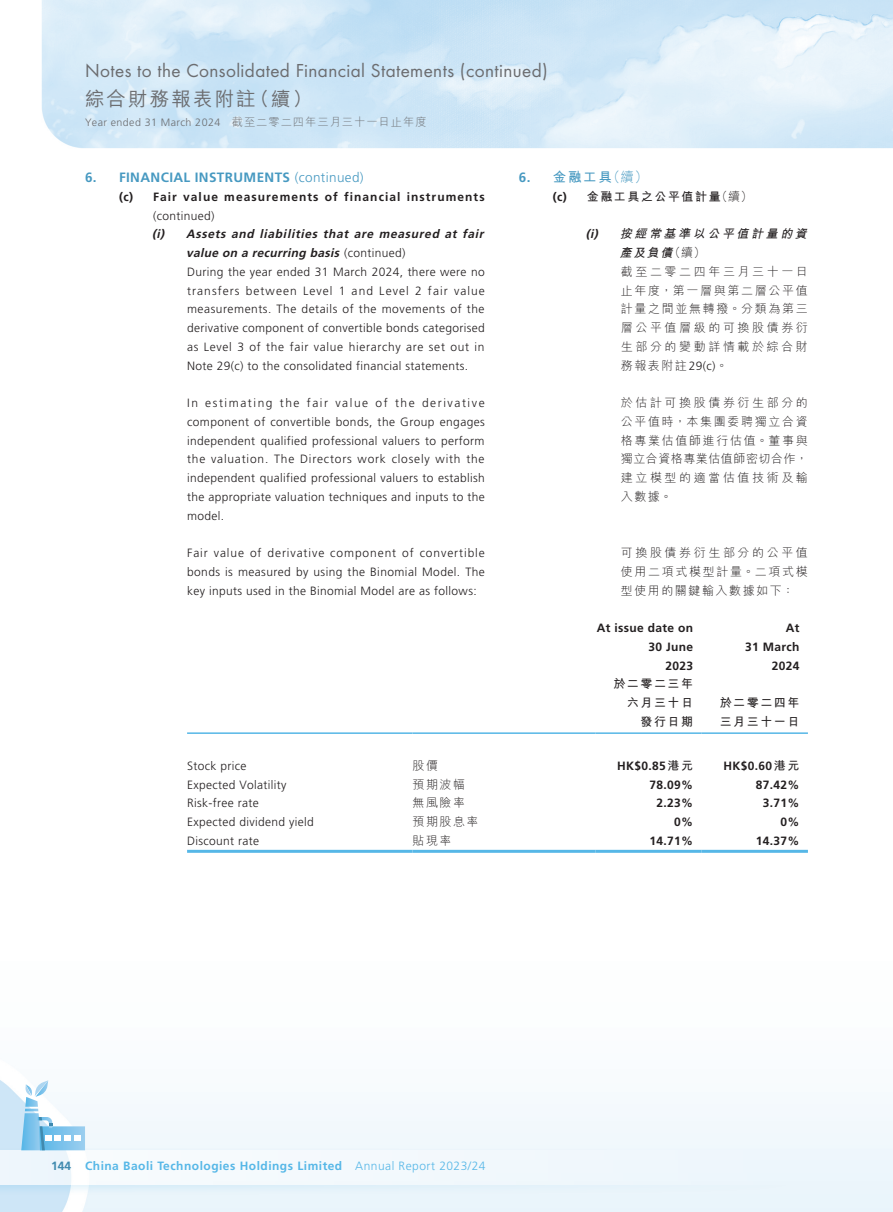
<style>
.page{position:relative;width:893px;height:1212px;background:#fff}
.page>*{position:absolute;margin:0;border:0;box-sizing:border-box;transform-origin:0 0}
.t1{font:19.5px "Futura Boo";letter-spacing:.02em;color:#6c6d70}
.t2{font:500 19.5px "M Hei HK";letter-spacing:.11em;color:#6c6d70}
.t3{font:700 13.5px "Frutiger LT Std";letter-spacing:.03em;color:#4799c1}
.t4{font:700 13.5px "M Hei HK";color:#4799c1}
.t5{font:300 12px/18.8px "Frutiger LT Std";letter-spacing:.03em;color:#231f20;text-align:justify}
.t6{font:300 12px/18.8px "M Hei HK";letter-spacing:.14em;color:#231f20;text-align:justify}
.t7{font:300 12px/18.8px "M Hei HK";letter-spacing:.215em;color:#231f20}
.t8{font:700 12px/18.8px "Frutiger LT Std";letter-spacing:.03em;color:#231f20;text-align:right}
.t9{font:700 12px "Frutiger LT Std";letter-spacing:.04em;color:#56b7e7}
.t10{font:700 12px "Frutiger LT Std";letter-spacing:.09em;color:#231f20}
.t11{font:700 12px/18.8px "M Hei HK";letter-spacing:.13em;color:#231f20;text-align:right}
.t12{font:300 10.65px "Frutiger LT Std";letter-spacing:.04em;color:#6c6d70}
.s1{font-family:"M Hei HK";font-size:11.25px}
.s2{font-weight:300}
.s3{font-weight:700;font-style:italic}
.s4{font-family:"Frutiger LT Std"}
.s5{font-family:"Frutiger LT Std";font-weight:700;font-style:italic}
.s6{font-family:"M Hei HK"}
.s7{color:#408aaf}
</style>
<div class="page">
<div style="left:0;top:1146px;width:816px;height:51px;background:#56b7e7;opacity:.3"></div>
<div style="left:0;top:1150px;width:808px;height:34px;background:#f2f8fc"></div>
<svg style="left:21px;top:1080px;width:64px;height:70px"></svg>
<hr style="left:187px;top:732px;width:225px;height:2px;background:#56b7e7">
<hr style="left:412px;top:732px;width:183px;height:2px;background:#56b7e7">
<hr style="left:595px;top:732px;width:107px;height:2px;background:#56b7e7">
<hr style="left:702px;top:732px;width:106px;height:2px;background:#56b7e7">
<hr style="left:187px;top:850px;width:225px;height:3px;background:#56b7e7">
<hr style="left:412px;top:850px;width:183px;height:3px;background:#56b7e7">
<hr style="left:595px;top:850px;width:107px;height:3px;background:#56b7e7">
<hr style="left:702px;top:850px;width:106px;height:3px;background:#56b7e7">
<h1 class="t1" style="left:85px;top:58px;width:464px">Notes to the Consolidated Financial Statements (continued)</h1>
<h1 class="t2" style="left:85px;top:85px;width:229px">綜合財務報表附註（續）</h1>
<p class="t12" style="left:85px;top:116px;width:343px">Year ended 31 March 2024 <span class="s1">截至二零二四年三月三十一日止年度</span></p>
<p class="t3" style="left:85px;top:170px;width:280px">6. FINANCIAL INSTRUMENTS <span class="s2">(continued)</span></p>
<p class="t10" style="left:119px;top:190px;width:367px">(c) Fair value measurements of financial instruments</p>
<p class="t5" style="left:153px;top:206px;width:63px">(continued)</p>
<p class="t5" style="left:186px;top:225px;width:302px;text-align:left;text-indent:-34px"><span class="s3">(i) Assets and liabilities that are measured at fair value on a recurring basis</span> ( c o n t i n u e d )<br>During the year ended 31 March 2024, there were no transfers between Level 1 and Level 2 fair value measurements. The details of the movements of the derivative component of convertible bonds categorised as Level 3 of the fair value hierarchy are set out in Note 29(c) to the consolidated financial statements.</p>
<p class="t5" style="left:187px;top:394px;width:299px">In estimating the fair value of the derivative component of convertible bonds, the Group engages independent qualified professional valuers to perform the valuation. The Directors work closely with the independent qualified professional valuers to establish the appropriate valuation techniques and inputs to the model.</p>
<p class="t5" style="left:187px;top:544px;width:299px">Fair value of derivative component of convertible bonds is measured by using the Binomial Model. The key inputs used in the Binomial Model are as follows:</p>
<p class="t4" style="left:519px;top:167px;width:131px"><span class="s4">6.</span> 金融工具<span class="s2">（續）</span></p>
<p class="t11" style="left:553px;top:186px;width:201px"><span class="s4">(c)</span> 金融工具之公平值計量<span class="s2">（續）</span></p>
<p class="t7" style="left:620px;top:224px;width:192px;text-indent:-34px"><span class="s5">(i)</span> <span class="s3">按經常基準以公平值計量的資產及負債</span>（續）<br>截至二零二四年三月三十一日止年度，第一層與第二層公平值計量之間並無轉撥。分類為第三層公平值層級的可換股債券衍生部分的變動詳情載於綜合財務報表附註<span class="s4">29(c)</span>。</p>
<p class="t6" style="left:621px;top:393px;width:189px">於估計可換股債券衍生部分的公平值時，本集團委聘獨立合資格專業估值師進行估值。董事與獨立合資格專業估值師密切合作，建立模型的適當估值技術及輸入數據。</p>
<p class="t6" style="left:621px;top:543px;width:189px">可換股債券衍生部分的公平值使用二項式模型計量。二項式模型使用的關鍵輸入數據如下：</p>
<p class="t8" style="left:597px;top:619px;width:98px">At issue date on<br>30 June<br>2023</p>
<p class="t8" style="left:745px;top:619px;width:56px">At<br>31 March<br>2024</p>
<p class="t11" style="left:613px;top:674px;width:81px">於二零二三年六月三十日發行日期</p>
<p class="t11" style="left:720px;top:692px;width:81px;text-align:left">於二零二四年三月三十一日</p>
<p class="t5" style="left:187px;top:756px;width:61px">Stock price</p>
<p class="t6" style="left:412px;top:756px;width:27px">股價</p>
<p class="t8" style="left:617px;top:756px;width:78px">HK$0.85<span class="s6">港元</span></p>
<p class="t8" style="left:723px;top:756px;width:78px">HK$0.60<span class="s6">港元</span></p>
<p class="t5" style="left:187px;top:775px;width:101px">Expected Volatility</p>
<p class="t6" style="left:412px;top:774px;width:54px">預期波幅</p>
<p class="t8" style="left:649px;top:775px;width:45px">78.09%</p>
<p class="t8" style="left:756px;top:775px;width:45px">87.42%</p>
<p class="t5" style="left:187px;top:794px;width:73px">Risk-free rate</p>
<p class="t6" style="left:412px;top:793px;width:54px">無風險率</p>
<p class="t8" style="left:656px;top:794px;width:38px">2.23%</p>
<p class="t8" style="left:763px;top:794px;width:38px">3.71%</p>
<p class="t5" style="left:187px;top:813px;width:128px">Expected dividend yield</p>
<p class="t6" style="left:412px;top:812px;width:68px">預期股息率</p>
<p class="t8" style="left:674px;top:813px;width:21px">0%</p>
<p class="t8" style="left:780px;top:813px;width:21px">0%</p>
<p class="t5" style="left:187px;top:831px;width:74px">Discount rate</p>
<p class="t6" style="left:412px;top:831px;width:41px">貼現率</p>
<p class="t8" style="left:649px;top:831px;width:45px">14.71%</p>
<p class="t8" style="left:756px;top:831px;width:45px">14.37%</p>
<p class="t9" style="left:51px;top:1159px;width:436px"><span class="s7">144</span> China Baoli Technologies Holdings Limited <span class="s2">Annual Report 2023/24</span></p>
</div>
